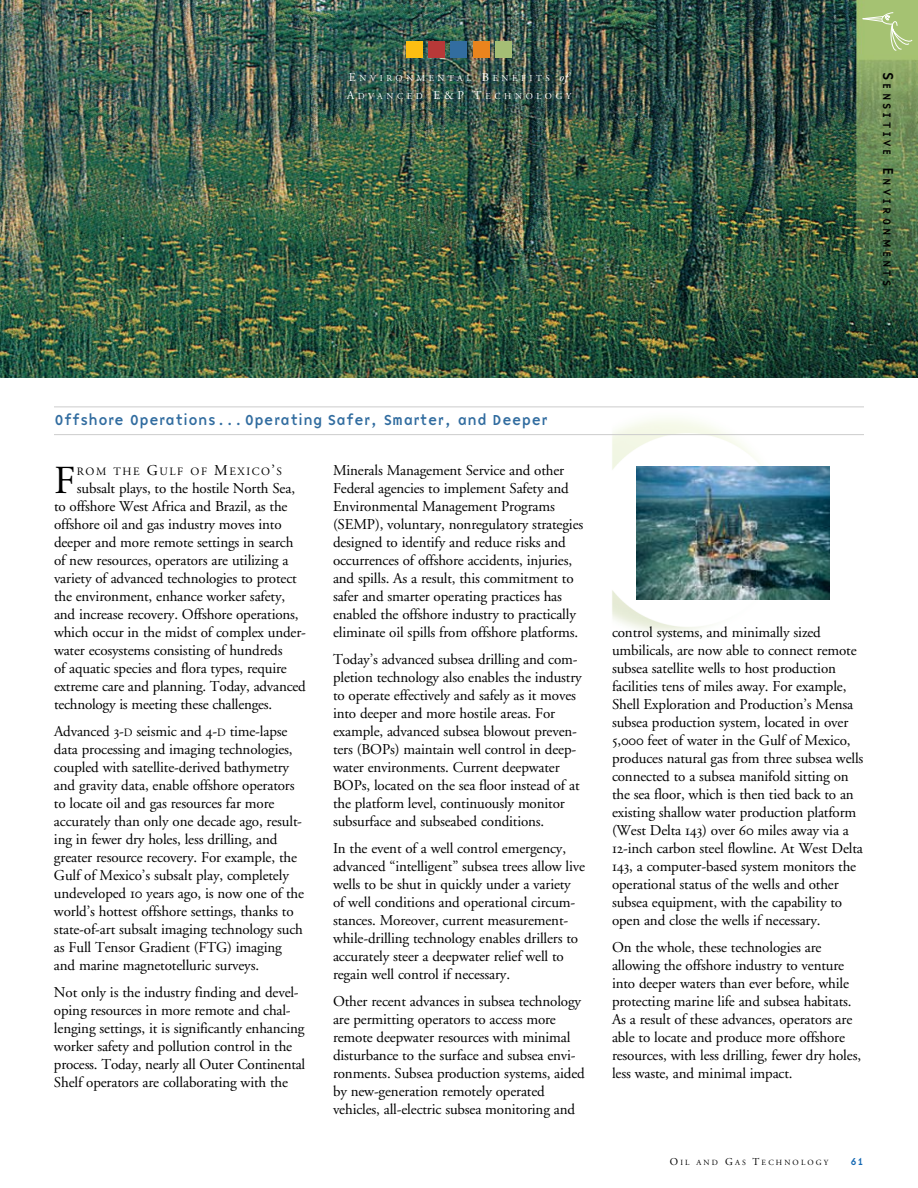
<style>
.page{position:relative;width:918px;height:1188px;background:#fff}
.page>*{position:absolute;margin:0;border:0;box-sizing:border-box;transform-origin:0 0}
.t1{font:39.75px "Adobe Garamond Reg Os F";color:#000}
.t2{font:15px/18px "Adobe Garamond Reg Os F";letter-spacing:-.01em;color:#000}
.t3{font:15px "Base Nine";letter-spacing:-.015em;color:#326da0}
.t4{font:11.25px "Base Nine";letter-spacing:.265em;color:#000}
.t5{font:11.25px "Adobe Garamond Reg Os F";letter-spacing:.135em;color:#000}
.t6{font:10.5px "Base Nine";color:#1468b3}
.t7{font:9px/18px "Adobe Garamond";letter-spacing:.4em;color:#fff}
.t8{font:7.8px "Adobe Garamond";letter-spacing:.265em;color:#000}
.s1{font-size:12px}
.s2{font-style:italic;font-size:12px}
.s3{font-size:15px}
.s4{font-size:11.25px}
.s5{font-size:10.5px}
</style>
<div class="page">
<img style="left:0;top:0;width:918px;height:378px">
<div style="left:406px;top:41px;width:17px;height:16px;background:#fdbe12"></div>
<div style="left:429px;top:41px;width:16px;height:16px;background:#b83938"></div>
<div style="left:451px;top:41px;width:16px;height:16px;background:#326da0"></div>
<div style="left:473px;top:41px;width:16px;height:16px;background:#ea841d"></div>
<div style="left:495px;top:41px;width:17px;height:16px;background:#a5be75"></div>
<svg style="left:861px;top:12px;width:51px;height:39px;background:#aec880"></svg>
<img style="left:603px;top:407px;width:199px;height:226px">
<hr style="left:54px;top:406px;width:810px;height:1px;background:#ccc">
<hr style="left:54px;top:434px;width:810px;height:1px;background:#ccc">
<img style="left:636px;top:466px;width:194px;height:134px">
<p class="t7" style="left:347px;top:70px;width:226px"><span class="s1">E</span>NVIRONMENTAL <span class="s1">B</span>ENEFITS <span class="s2">of<br></span><span class="s1">A</span>DVANCED <span class="s1">E&amp;P T</span>ECHNOLOGY</p>
<p class="t4" style="left:892px;top:72px;width:215px;rotate:90deg"><span class="s3">S</span>ENSITIVE <span class="s3">E</span>NVIRONMENTS</p>
<p class="t3" style="left:54px;top:414px;width:495px">Offshore Operations...Operating Safer, Smarter, and Deeper</p>
<h1 class="t1" style="left:54px;top:465px;width:23px">F</h1>
<p class="t5" style="left:77px;top:467px;width:207px">ROM THE <span class="s3">G</span>ULF OF <span class="s3">M</span>EXICO<span class="s3">’</span>S</p>
<p class="t2" style="left:333px;top:463px;width:252px">Minerals Management Service and other Federal agencies to implement Safety and Environmental Management Programs (SEMP), voluntary, nonregulatory strategies designed to identify and reduce risks and occurrences of offshore accidents, injuries, and spills. As a result, this commitment to safer and smarter operating practices has enabled the offshore industry to practically eliminate oil spills from offshore platforms.</p>
<p class="t2" style="left:333px;top:652px;width:250px">Today’s advanced subsea drilling and com&shy;pletion technology also enables the industry to operate effectively and safely as it moves into deeper and more hostile areas. For example, advanced subsea blowout preven&shy;ters (BOPs) maintain well control in deep&shy;water environments. Current deepwater BOPs, located on the sea floor instead of at the platform level, continuously monitor subsurface and subseabed conditions.</p>
<p class="t2" style="left:333px;top:841px;width:254px">In the event of a well control emergency, advanced “intelligent” subsea trees allow live wells to be shut in quickly under a variety of well conditions and operational circum&shy;stances. Moreover, current measurement&shy;while-drilling technology enables drillers to accurately steer a deepwater relief well to regain well control if necessary.</p>
<p class="t2" style="left:333px;top:994px;width:253px">Other recent advances in subsea technology are permitting operators to access more remote deepwater resources with minimal disturbance to the surface and subsea envi&shy;ronments. Subsea production systems, aided by new-generation remotely operated vehicles, all-electric subsea monitoring and</p>
<p class="t2" style="left:54px;top:481px;width:253px;text-indent:23px">subsalt plays, to the hostile North Sea, to offshore West Africa and Brazil, as the offshore oil and gas industry moves into deeper and more remote settings in search of new resources, operators are utilizing a variety of advanced technologies to protect the environment, enhance worker safety, and increase recovery. Offshore operations, which occur in the midst of complex under&shy;water ecosystems consisting of hundreds<br>of aquatic species and flora types, require extreme care and planning. Today, advanced technology is meeting these challenges.</p>
<p class="t2" style="left:54px;top:724px;width:251px">Advanced 3-<span class="s4">D</span> seismic and 4-<span class="s4">D</span> time-lapse data processing and imaging technologies, coupled with satellite-derived bathymetry and gravity data, enable offshore operators to locate oil and gas resources far more accurately than only one decade ago, result&shy;ing in fewer dry holes, less drilling, and greater resource recovery. For example, the Gulf of Mexico’s subsalt play, completely undeveloped 10 years ago, is now one of the world’s hottest offshore settings, thanks to state-of-art subsalt imaging technology such as Full Tensor Gradient (FTG) imaging and marine magnetotelluric surveys.</p>
<p class="t2" style="left:54px;top:985px;width:253px">Not only is the industry finding and devel&shy;oping resources in more remote and chal&shy;lenging settings, it is significantly enhancing worker safety and pollution control in the process. Today, nearly all Outer Continental Shelf operators are collaborating with the</p>
<p class="t2" style="left:612px;top:625px;width:253px">control systems, and minimally sized umbilicals, are now able to connect remote subsea satellite wells to host production facilities tens of miles away. For example, Shell Exploration and Production’s Mensa subsea production system, located in over 5,000 feet of water in the Gulf of Mexico, produces natural gas from three subsea wells connected to a subsea manifold sitting on the sea floor, which is then tied back to an existing shallow water production platform (West Delta 143) over 60 miles away via a 12-inch carbon steel flowline. At West Delta 143, a computer-based system monitors the operational status of the wells and other subsea equipment, with the capability to open and close the wells if necessary.</p>
<p class="t2" style="left:612px;top:940px;width:251px">On the whole, these technologies are allowing the offshore industry to venture into deeper waters than ever before, while protecting marine life and subsea habitats.<br>As a result of these advances, operators are able to locate and produce more offshore resources, with less drilling, fewer dry holes, less waste, and minimal impact.</p>
<p class="t8" style="left:670px;top:1159px;width:160px"><span class="s5">O</span>IL AND <span class="s5">G</span>AS <span class="s5">T</span>ECHNOLOGY</p>
<p class="t6" style="left:850px;top:1157px;width:15px">61</p>
</div>
